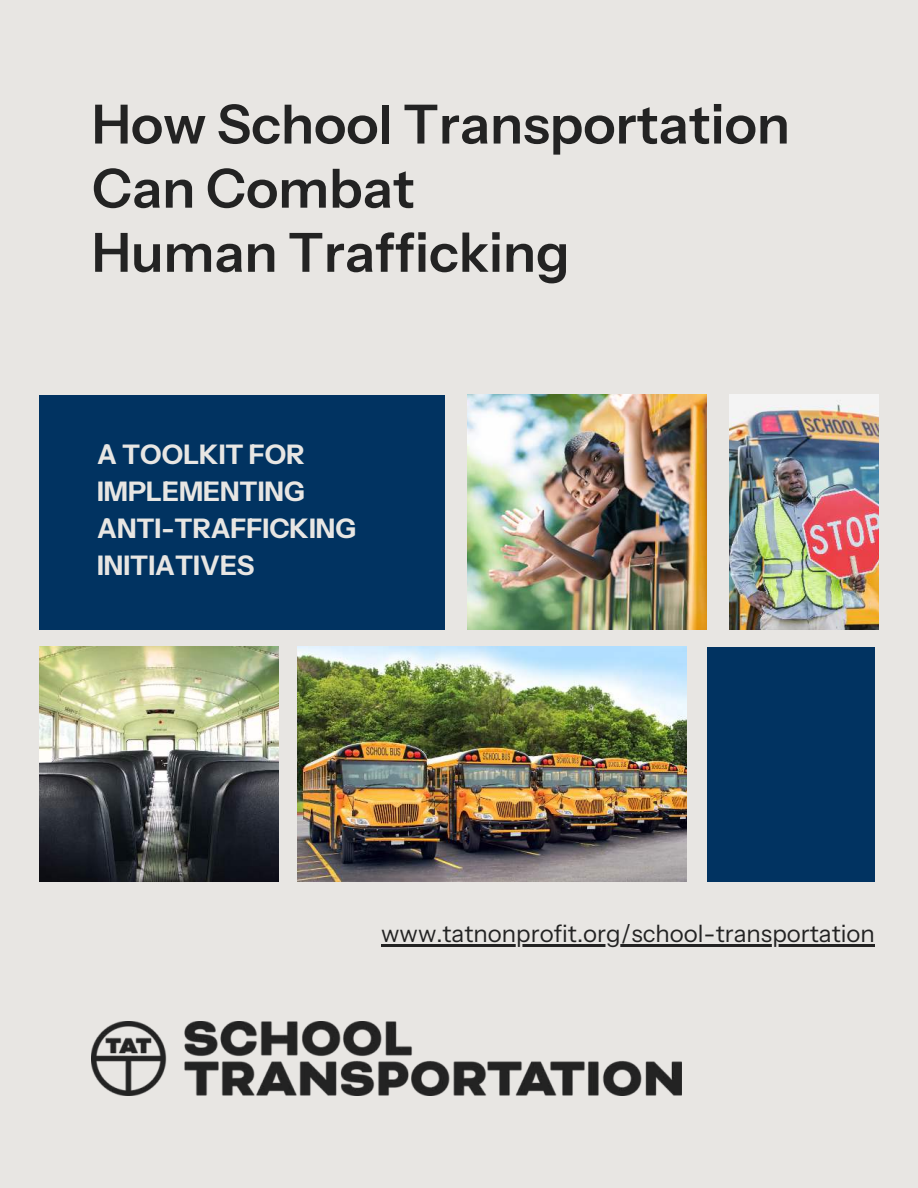
<style>
.page{position:relative;width:918px;height:1188px;background:#e8e6e3}
.page>*{position:absolute;margin:0;border:0;box-sizing:border-box;transform-origin:0 0}
.t1{font:600 54px/64.2px "Instrument Sans";color:#232323}
.t2{font:700 27px/37.2px "Instrument Sans";color:#e8e6e3}
.t3{font:24px "Instrument Sans";color:#232323}
</style>
<div class="page">
<img style="left:467px;top:395px;width:240px;height:235px">
<div style="left:39px;top:395px;width:405px;height:235px;background:#013361"></div>
<div style="left:707px;top:647px;width:168px;height:234px;background:#013361"></div>
<img style="left:729px;top:395px;width:150px;height:235px">
<img style="left:39px;top:647px;width:240px;height:235px">
<img style="left:297px;top:647px;width:389px;height:235px">
<img style="left:92px;top:1022px;width:589px;height:74px">
<hr style="left:381px;top:945px;width:494px;height:2px;background:#232323">
<h1 class="t1" style="left:92px;top:94px;width:700px">How School Transportation<br>Can Combat<br>Human Trafficking</h1>
<p class="t2" style="left:97px;top:437px;width:260px">A TOOLKIT FOR<br>IMPLEMENTING<br>ANTI-TRAFFICKING<br>INITIATIVES</p>
<p class="t3" style="left:381px;top:919px;width:495px">www.tatnonprofit.org/school-transportation</p>
</div>
